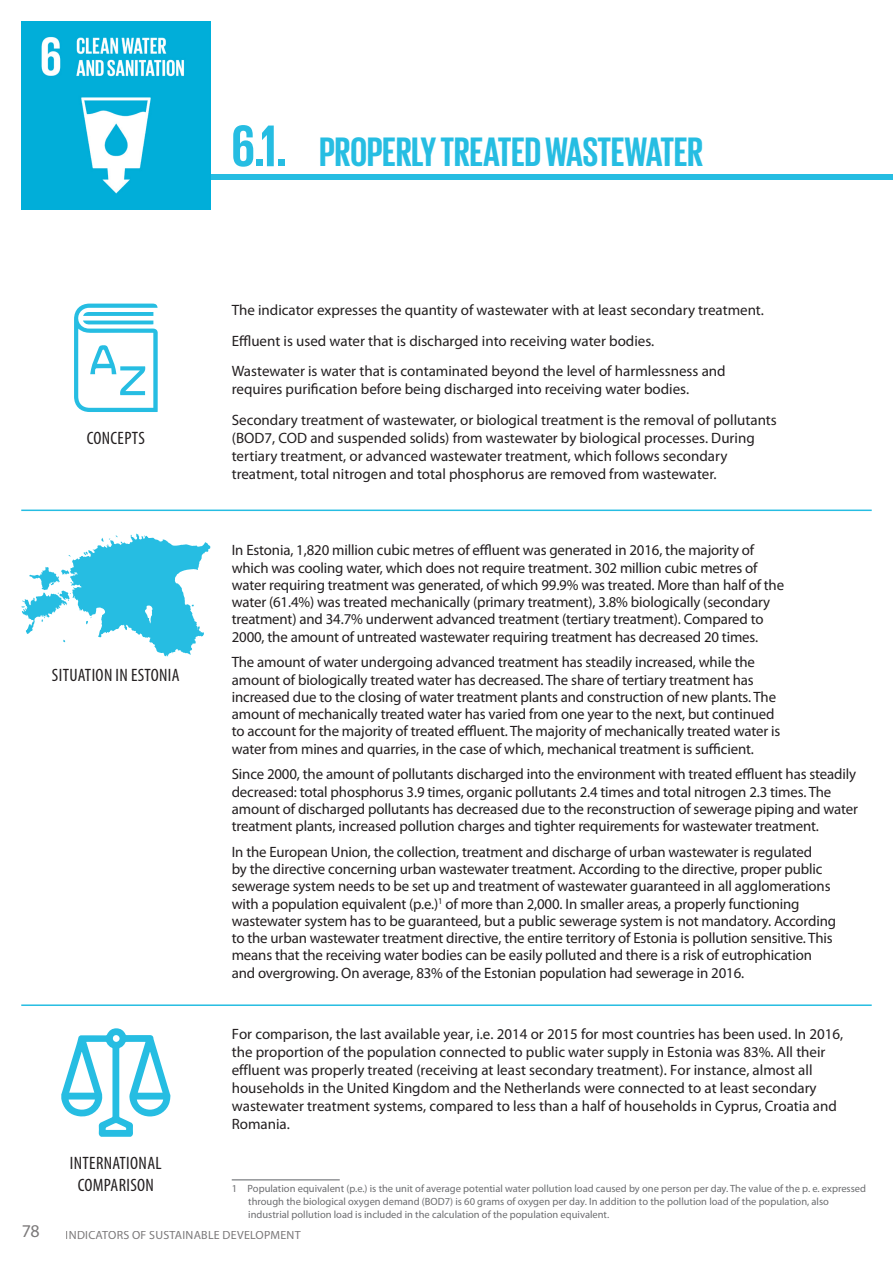
<style>
.page{position:relative;width:893px;height:1263px;background:#fff}
.page>*{position:absolute;margin:0;border:0;box-sizing:border-box;transform-origin:0 0}
.t1{font:700 60px "Giorgio Sans";color:#26bde2}
.Sihipealkiri{font:700 42px "Giorgio Sans";color:#26bde2}
.t2{font:condensed 18px/21.6px "Myriad Pro";letter-spacing:.02em;color:#231f20;text-align:center}
.t3{font:18px "Myriad Pro";color:#231f20}
.Sisutekst{font:15px/17.2px "Myriad Pro";letter-spacing:-.01em;color:#231f20}
.t4{font:12px "Myriad Pro";letter-spacing:.02em;color:#231f20}
.footnote{font:10.5px/12.6px "Myriad Pro";color:#6c6d70}
</style>
<div class="page">
<div style="left:21px;top:174px;width:872px;height:6px;background:#26bde2"></div>
<svg style="left:21px;top:534px;width:189px;height:122px"></svg>
<svg style="left:74px;top:304px;width:84px;height:108px"></svg>
<hr style="left:21px;top:509px;width:851px;height:2px;background:#26bde2">
<hr style="left:21px;top:1004px;width:851px;height:2px;background:#26bde2">
<svg style="left:61px;top:1028px;width:109px;height:109px"></svg>
<img style="left:21px;top:21px;width:189px;height:189px">
<hr style="left:232px;top:1179px;width:108px;height:1px;background:#939598">
<p class="t1" style="left:232px;top:116px;width:56px">6.1.</p>
<p class="Sihipealkiri" style="left:319px;top:131px;width:385px">PROPERLY TREATED WASTEWATER</p>
<p class="t2" style="left:87px;top:427px;width:60px">CONCEPTS</p>
<p class="t2" style="left:52px;top:664px;width:129px">SITUATION IN ESTONIA</p>
<p class="t2" style="left:70px;top:1152px;width:93px">INTERNATIONAL<br>COMPARISON</p>
<p class="Sisutekst" style="left:232px;top:301px;width:534px">The indicator expresses the quantity of wastewater with at least secondary treatment.</p>
<p class="Sisutekst" style="left:232px;top:332px;width:424px">Effluent is used water that is discharged into receiving water bodies.</p>
<p class="Sisutekst" style="left:232px;top:362px;width:495px;line-height:18px">Wastewater is water that is contaminated beyond the level of harmlessness and requires purification before being discharged into receiving water bodies.</p>
<p class="Sisutekst" style="left:232px;top:411px;width:547px;line-height:18px">Secondary treatment of wastewater, or biological treatment is the removal of pollutants (BOD7, COD and suspended solids) from wastewater by biological processes. During tertiary treatment, or advanced wastewater treatment, which follows secondary treatment, total nitrogen and total phosphorus are removed from wastewater.</p>
<p class="Sisutekst" style="left:232px;top:541px;width:554px">In Estonia, 1,820 million cubic metres of effluent was generated in 2016, the majority of which was cooling water, which does not require treatment. 302 million cubic metres of water requiring treatment was generated, of which 99.9% was treated. More than half of the water (61.4%) was treated mechanically (primary treatment), 3.8% biologically (secondary treatment) and 34.7% underwent advanced treatment (tertiary treatment). Compared to 2000, the amount of untreated wastewater requiring treatment has decreased 20 times.</p>
<p class="Sisutekst" style="left:232px;top:653px;width:550px">The amount of water undergoing advanced treatment has steadily increased, while the amount of biologically treated water has decreased. The share of tertiary treatment has increased due to the closing of water treatment plants and construction of new plants. The amount of mechanically treated water has varied from one year to the next, but continued to account for the majority of treated effluent. The majority of mechanically treated water is water from mines and quarries, in the case of which, mechanical treatment is sufficient.</p>
<p class="Sisutekst" style="left:232px;top:765px;width:628px">Since 2000, the amount of pollutants discharged into the environment with treated effluent has steadily decreased: total phosphorus 3.9 times, organic pollutants 2.4 times and total nitrogen 2.3 times. The amount of discharged pollutants has decreased due to the reconstruction of sewerage piping and water treatment plants, increased pollution charges and tighter requirements for wastewater treatment.</p>
<p class="Sisutekst" style="left:232px;top:843px;width:606px">In the European Union, the collection, treatment and discharge of urban wastewater is regulated<br>by the directive concerning urban wastewater treatment. According to the directive, proper public sewerage system needs to be set up and treatment of wastewater guaranteed in all agglomerations with a population equivalent (p.e.)<sup>1</sup> of more than 2,000. In smaller areas, a properly functioning wastewater system has to be guaranteed, but a public sewerage system is not mandatory. According to the urban wastewater treatment directive, the entire territory of Estonia is pollution sensitive. This means that the receiving water bodies can be easily polluted and there is a risk of eutrophication and overgrowing. On average, 83% of the Estonian population had sewerage in 2016.</p>
<p class="Sisutekst" style="left:232px;top:1024px;width:613px;line-height:18px">For comparison, the last available year, i.e. 2014 or 2015 for most countries has been used. In 2016, the proportion of the population connected to public water supply in Estonia was 83%. All their effluent was properly treated (receiving at least secondary treatment). For instance, almost all households in the United Kingdom and the Netherlands were connected to at least secondary wastewater treatment systems, compared to less than a half of households in Cyprus, Croatia and Romania.</p>
<p class="footnote" style="left:248px;top:1182px;width:619px;text-indent:-16px">1 Population equivalent (p.e.) is the unit of average potential water pollution load caused by one person per day. The value of the p. e. expressed through the biological oxygen demand (BOD7) is 60 grams of oxygen per day. In addition to the pollution load of the population, also industrial pollution load is included in the calculation of the population equivalent.</p>
<p class="t3" style="left:21px;top:1220px;width:20px">78</p>
<p class="t4" style="left:66px;top:1228px;width:236px">INDICATORS OF SUSTAINABLE DEVELOPMENT</p>
</div>
